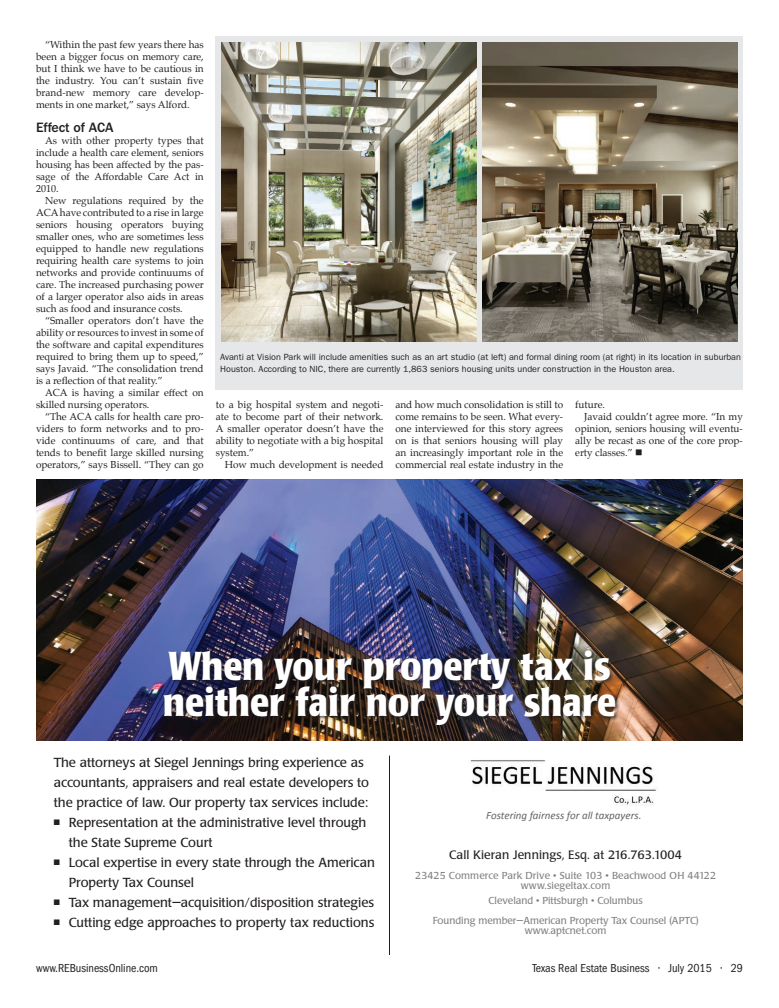
<style>
.page{position:relative;width:779px;height:1008px;background:#fff}
.page>*{position:absolute;margin:0;border:0;box-sizing:border-box;transform-origin:0 0}
.t1{font:700 condensed 40px/36px "Poppl Laudatio";letter-spacing:.01em;color:#fff}
.t2{font:500 14px "ITC Franklin Gothic Std";letter-spacing:-.01em;color:#231f20}
.t3{font:13px/20px "Poppl Laudatio";color:#231f20}
.t4{font:condensed 12px "ITC Franklin Gothic Std";letter-spacing:-.005em;color:#231f20}
.t5{font:12px "Poppl Laudatio";letter-spacing:.01em;color:#231f20}
.t6{font:italic 11px "Calibri";color:#636366}
.t7{font:10px/12px "Palatino";color:#231f20;text-align:justify}
.t8{font:10px/10px "Poppl Laudatio";color:#808285;text-align:center}
.t9{font:9px/12px "ITC Franklin Gothic Std";color:#231f20}
.t10{font:6px "Helvetica";color:#000}
</style>
<div class="page">
<img style="left:36px;top:480px;width:706px;height:260px">
<div style="left:163px;top:649px;width:457px;height:81px;background:#231f20;opacity:.75"></div>
<hr style="left:389px;top:756px;width:1px;height:198px;background:#231f20">
<img style="left:470px;top:760px;width:186px;height:46px">
<div style="left:216px;top:36px;width:526px;height:354px;background:#e6e7e9"></div>
<img style="left:482px;top:42px;width:255px;height:300px">
<img style="left:222px;top:42px;width:254px;height:300px">
<p class="t7" style="left:36px;top:39px;width:169px;text-indent:9px">“Within the past few years there has been a bigger focus on memory care, but I think we have to be cautious in the industry. You can’t sustain five brand-new memory care develop&shy;ments in one market,” says Alford.</p>
<h2 class="t2" style="left:36px;top:120px;width:79px">Effect of ACA</h2>
<p class="t7" style="left:36px;top:135px;width:169px;text-indent:9px">As with other property types that include a health care element, seniors housing has been affected by the pas&shy;sage of the Affordable Care Act in 2010.</p>
<p class="t7" style="left:36px;top:195px;width:169px;text-indent:9px">New regulations required by the ACA have contributed to a rise in large seniors housing operators buying smaller ones, who are sometimes less equipped to handle new regulations requiring health care systems to join networks and provide continuums of care. The increased purchasing power of a larger operator also aids in areas such as food and insurance costs.</p>
<p class="t7" style="left:36px;top:315px;width:169px;text-indent:9px">“Smaller operators don’t have the ability or resources to invest in some of the software and capital expenditures required to bring them up to speed,” says Javaid. “The consolidation trend is a reflection of that reality.”</p>
<p class="t7" style="left:36px;top:387px;width:169px;text-indent:9px">ACA is having a similar effect on skilled nursing operators.</p>
<p class="t7" style="left:36px;top:411px;width:169px;text-indent:9px">“The ACA calls for health care pro&shy;viders to form networks and to pro&shy;vide continuums of care, and that tends to benefit large skilled nursing operators,” says Bissell. “They can go</p>
<p class="t7" style="left:216px;top:399px;width:169px">to a big hospital system and negoti&shy;ate to become part of their network.<br>A smaller operator doesn’t have the ability to negotiate with a big hospital system.”</p>
<p class="t9" style="left:220px;top:351px;width:522px">Avanti at Vision Park will include amenities such as an art studio (at left) and formal dining room (at right) in its location in suburban<br>Houston. According to NIC, there are currently 1,863 seniors housing units under construction in the Houston area.</p>
<p class="t7" style="left:395px;top:399px;width:169px">and how much consolidation is still to come remains to be seen. What every&shy;one interviewed for this story agrees on is that seniors housing will play an increasingly important role in the commercial real estate industry in the</p>
<p class="t7" style="left:575px;top:399px;width:31px">future.</p>
<p class="t7" style="left:584px;top:411px;width:160px">Javaid couldn’t agree more. “In my</p>
<p class="t7" style="left:575px;top:423px;width:169px">opinion, seniors housing will eventu-</p>
<p class="t7" style="left:575px;top:435px;width:169px">ally be recast as one of the core prop-</p>
<p class="t7" style="left:575px;top:447px;width:69px">erty classes.” ■</p>
<p class="t7" style="left:225px;top:459px;width:160px">How much development is needed</p>
<h1 class="t1" style="left:163px;top:648px;width:454px">When your property tax is neither fair nor your share</h1>
<h3 class="t3" style="left:54px;top:753px;width:317px">The attorneys at Siegel Jennings bring experience as accountants, appraisers and real estate developers to the practice of law. Our property tax services include:</h3>
<h3 class="t3" style="left:69px;top:813px;width:299px;text-indent:-15px">■ Representation at the administrative level through the State Supreme Court</h3>
<h3 class="t3" style="left:69px;top:853px;width:308px;text-indent:-15px">■ Local expertise in every state through the American<br>Property Tax Counsel</h3>
<h3 class="t3" style="left:54px;top:893px;width:322px">■ Tax management—acquisition/disposition strategies</h3>
<h3 class="t3" style="left:54px;top:913px;width:322px">■ Cutting edge approaches to property tax reductions</h3>
<p class="t6" style="left:486px;top:809px;width:157px">Fostering fairness for all taxpayers.</p>
<p class="t5" style="left:449px;top:848px;width:234px">Call Kieran Jennings, Esq. at 216.763.1004</p>
<p class="t8" style="left:415px;top:871px;width:302px">23425 Commerce Park Drive • Suite 103 • Beachwood OH 44122 www.siegeltax.com</p>
<p class="t8" style="left:432px;top:891px;width:267px;line-height:20px">Cleveland • Pittsburgh • Columbus<br>Founding member—American Property Tax Counsel (APTC)</p>
<p class="t8" style="left:525px;top:926px;width:83px">www.aptcnet.com</p>
<p class="t4" style="left:36px;top:961px;width:123px">www.REBusinessOnline.com</p>
<p class="t4" style="left:532px;top:961px;width:212px">Texas Real Estate Business • July 2015 • 29</p>
<p class="t10" style="left:48px;top:964px;width:88px">SJ-1/2PageAd-Nov2014.indd 1</p>
<p class="t10" style="left:689px;top:964px;width:49px">12/5/14 5:57 AM</p>
</div>
